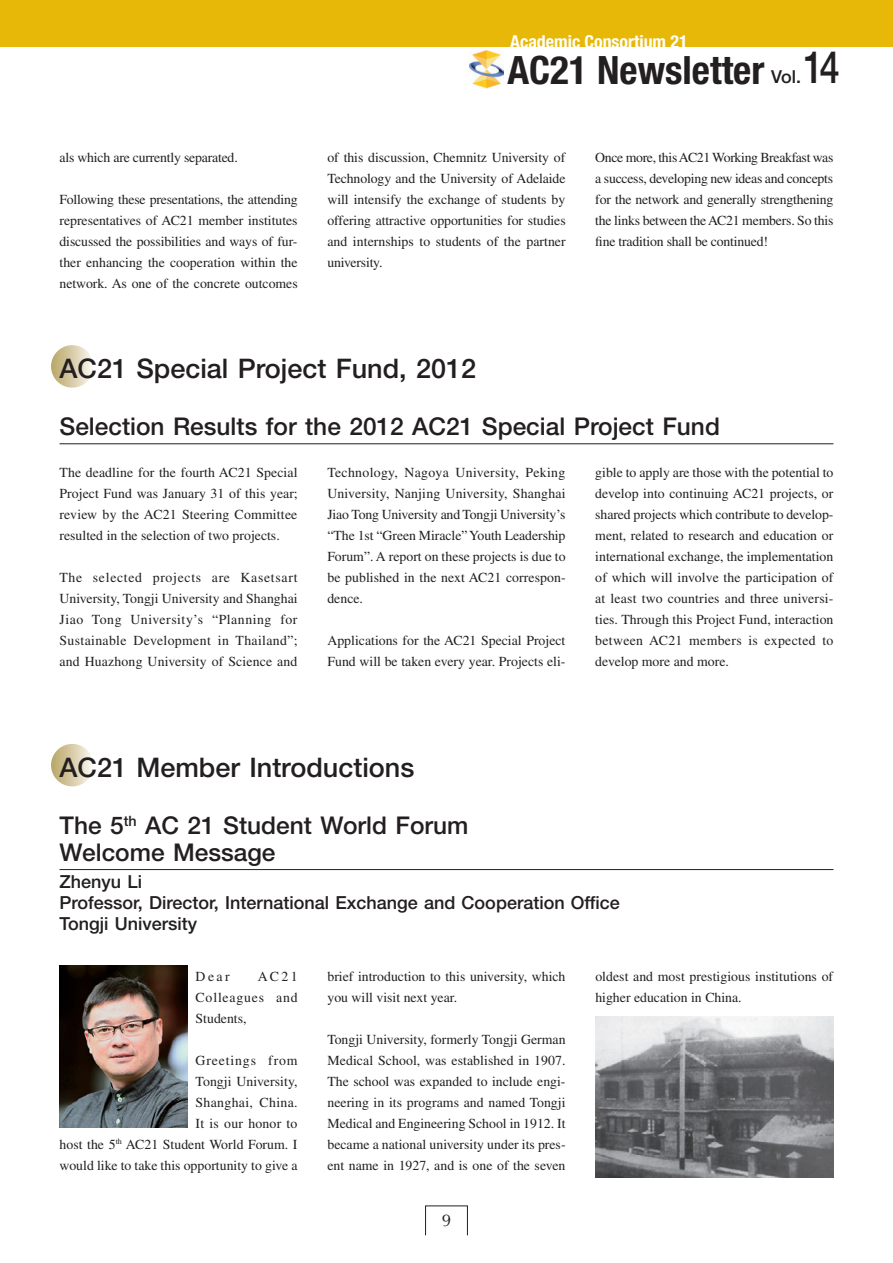
<style>
.page{position:relative;width:893px;height:1263px;background:#fff}
.page>*{position:absolute;margin:0;border:0;box-sizing:border-box;transform-origin:0 0}
.t1{font:500 44.7px "Helvetica Neue LT Std";color:#231f20;scale:.8 1}
.t2{font:700 condensed 39.15px "Helvetica Neue LT Std";color:#231f20}
.t3{font:500 27px "Helvetica Neue LT Std";color:#231f20}
.t4{font:500 24.45px/27px "Helvetica Neue LT Std";color:#231f20}
.t5{font:500 18px/21px "Helvetica Neue LT Std";color:#231f20}
.t6{font:700 condensed 17.85px "Helvetica Neue LT Std";color:#fff}
.t7{font:500 17.85px "Helvetica Neue LT Std";color:#231f20}
.t8{font:16.95px "Optima LT Std";color:#231f20}
.t9{font:13.8px/21px "Times LT Std";color:#231f20;text-align:justify}
</style>
<div class="page">
<div style="left:425px;top:1206px;width:43px;height:29px;border:1px solid #231f20"></div>
<div style="left:0;top:0;width:893px;height:47px;background:#e8b809"></div>
<img style="left:469px;top:51px;width:34px;height:38px">
<svg style="left:51px;top:345px;width:43px;height:43px"></svg>
<hr style="left:60px;top:443px;width:773px;height:1px;background:#231f20">
<div style="left:51px;top:744px;width:43px;height:42px;background:linear-gradient(to right,#b8a565,#fbf9f5);border-radius:21px"></div>
<hr style="left:60px;top:869px;width:773px;height:1px;background:#231f20">
<img style="left:60px;top:965px;width:127px;height:162px">
<img style="left:595px;top:1016px;width:238px;height:162px">
<p class="t6" style="left:510px;top:31px;width:179px">Academic Consortium 21</p>
<p class="t9" style="left:60px;top:146px;width:180px">als which are currently separated.</p>
<p class="t9" style="left:60px;top:188px;width:240px">Following these presentations, the attending representatives of AC21 member institutes discussed the possibilities and ways of fur&shy;ther enhancing the cooperation within the network. As one of the concrete outcomes</p>
<h1 class="t1" style="left:803px;top:41px;width:47px">14</h1>
<h2 class="t2" style="left:507px;top:46px;width:258px">AC21 Newsletter</h2>
<p class="t7" style="left:771px;top:66px;width:31px">Vol.</p>
<p class="t9" style="left:327px;top:146px;width:240px">of this discussion, Chemnitz University of Technology and the University of Adelaide will intensify the exchange of students by offering attractive opportunities for studies and internships to students of the partner university.</p>
<p class="t9" style="left:595px;top:146px;width:240px">Once more, this AC21 Working Breakfast was a success, developing new ideas and concepts for the network and generally strengthening the links between the AC21 members. So this fine tradition shall be continued!</p>
<h3 class="t3" style="left:60px;top:352px;width:418px">AC21 Special Project Fund, 2012</h3>
<h3 class="t4" style="left:60px;top:413px;width:662px">Selection Results for the 2012 AC21 Special Project Fund</h3>
<p class="t9" style="left:60px;top:461px;width:240px">The deadline for the fourth AC21 Special Project Fund was January 31 of this year; review by the AC21 Steering Committee resulted in the selection of two projects.</p>
<p class="t9" style="left:60px;top:566px;width:240px">The selected projects are Kasetsart University, Tongji University and Shanghai Jiao Tong University’s “Planning for Sustainable Development in Thailand”; and Huazhong University of Science and</p>
<p class="t9" style="left:327px;top:461px;width:240px">Technology, Nagoya University, Peking University, Nanjing University, Shanghai Jiao Tong University and Tongji University’s “The 1st “Green Miracle” Youth Leadership Forum”. A report on these projects is due to be published in the next AC21 correspon&shy;dence.</p>
<p class="t9" style="left:327px;top:629px;width:240px">Applications for the AC21 Special Project<br>Fund will be taken every year. Projects eli-</p>
<p class="t9" style="left:595px;top:461px;width:240px">gible to apply are those with the potential to develop into continuing AC21 projects, or shared projects which contribute to develop&shy;ment, related to research and education or international exchange, the implementation of which will involve the participation of at least two countries and three universi&shy;ties. Through this Project Fund, interaction between AC21 members is expected to develop more and more.</p>
<h3 class="t3" style="left:60px;top:751px;width:356px">AC21 Member Introductions</h3>
<h3 class="t4" style="left:60px;top:811px;width:410px">The 5<sup>th</sup> AC 21 Student World Forum<br>Welcome Message</h3>
<h3 class="t5" style="left:60px;top:871px;width:562px">Zhenyu Li<br>Professor, Director, International Exchange and Cooperation Office<br>Tongji University</h3>
<p class="t9" style="left:196px;top:965px;width:104px;text-indent:62px">AC21<br>Colleagues and Students,</p>
<p class="t9" style="left:60px;top:1049px;width:240px;text-align:right">Greetings from<br>Tongji University,<br>Shanghai, China.<br>It is our honor to<br>host the 5<sup>th</sup> AC21 Student World Forum. I would like to take this opportunity to give a</p>
<p class="t9" style="left:196px;top:965px;width:36px">Dear</p>
<p class="t9" style="left:327px;top:965px;width:240px">brief introduction to this university, which you will visit next year.</p>
<p class="t9" style="left:327px;top:1028px;width:240px">Tongji University, formerly Tongji German Medical School, was established in 1907.<br>The school was expanded to include engi&shy;neering in its programs and named Tongji Medical and Engineering School in 1912. It became a national university under its pres&shy;ent name in 1927, and is one of the seven</p>
<p class="t8" style="left:442px;top:1210px;width:11px">9</p>
<p class="t9" style="left:595px;top:965px;width:239px">oldest and most prestigious institutions of higher education in China.</p>
</div>
